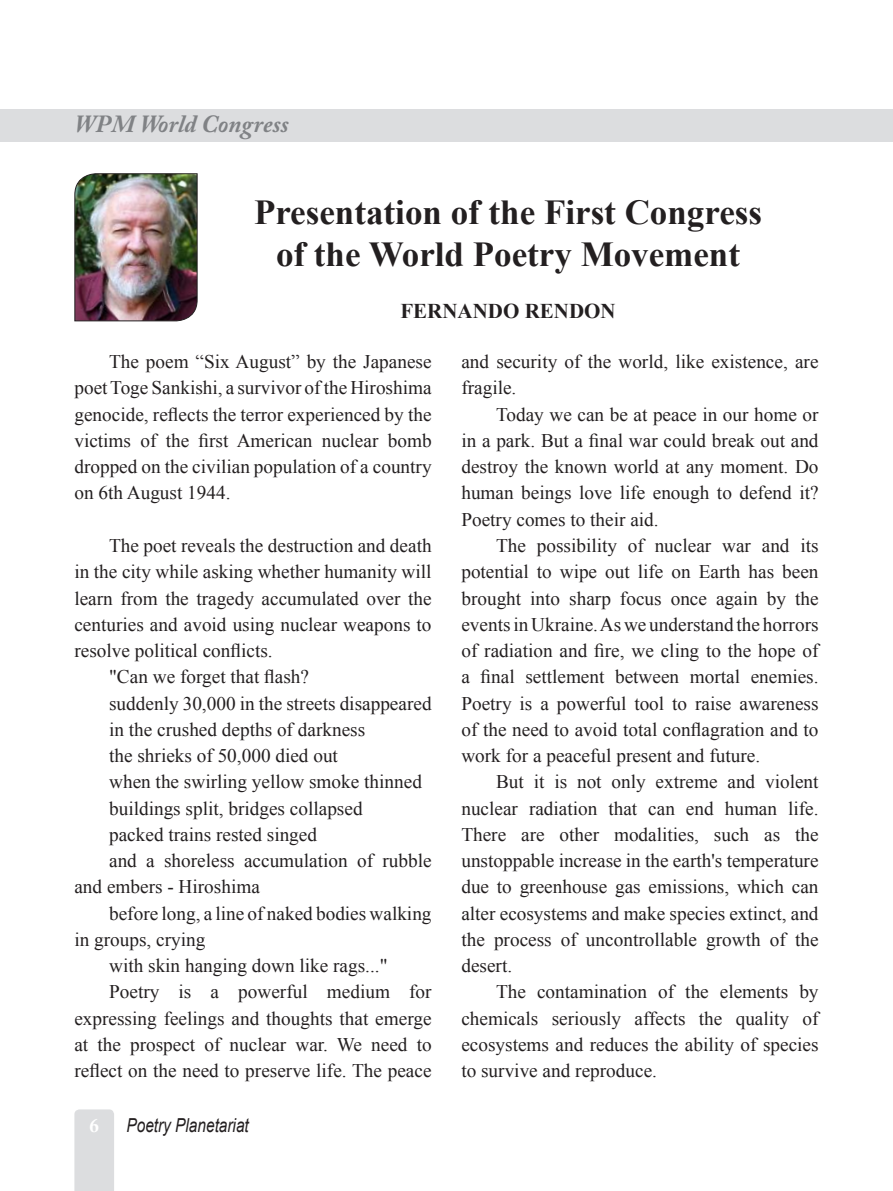
<style>
.page{position:relative;width:893px;height:1191px;background:#fff}
.page>*{position:absolute;margin:0;border:0;box-sizing:border-box;transform-origin:0 0}
.t1{font:700 35px/42px "Times New Roman";color:#231f20;text-align:center}
.t2{font:italic 700 24.5px "Adobe Caslon Pro";color:#808285}
.t3{font:700 21px "Times New Roman";color:#231f20}
.t4{font:19.25px/26.2px "Times New Roman";color:#231f20;text-align:justify}
.t5{font:italic 19.25px "Arial";color:#231f20;scale:.8 1}
.t6{font:700 19.25px "Adobe Caslon Pro";color:#fff}
</style>
<div class="page">
<div style="left:74px;top:1109px;width:40px;height:82px;background:#dcdddf"></div>
<div style="left:0;top:109px;width:893px;height:32px;background:#dcdddf"></div>
<img style="left:74px;top:173px;width:124px;height:149px">
<p class="t2" style="left:75px;top:109px;width:216px">WPM World Congress</p>
<h1 class="t1" style="left:254px;top:190px;width:510px">Presentation of the First Congress of the World Poetry Movement</h1>
<p class="t3" style="left:400px;top:297px;width:217px">FERNANDO RENDON</p>
<p class="t4" style="left:74px;top:348px;width:359px;text-indent:35px">The poem “Six August” by the Japanese poet Toge Sankishi, a survivor of the Hiroshima genocide, reflects the terror experienced by the victims of the first American nuclear bomb dropped on the civilian population of a country on 6th August 1944.</p>
<p class="t4" style="left:109px;top:532px;width:324px">The poet reveals the destruction and death</p>
<p class="t4" style="left:74px;top:558px;width:359px">in the city while asking whether humanity will</p>
<p class="t4" style="left:74px;top:584px;width:359px">learn from the tragedy accumulated over the</p>
<p class="t4" style="left:74px;top:611px;width:359px">centuries and avoid using nuclear weapons to</p>
<p class="t4" style="left:74px;top:637px;width:200px">resolve political conflicts.</p>
<p class="t4" style="left:109px;top:663px;width:201px">"Can we forget that flash?</p>
<p class="t4" style="left:109px;top:689px;width:324px">suddenly 30,000 in the streets disappeared</p>
<p class="t4" style="left:109px;top:716px;width:258px">in the crushed depths of darkness</p>
<p class="t4" style="left:109px;top:742px;width:230px">the shrieks of 50,000 died out</p>
<p class="t4" style="left:109px;top:768px;width:314px">when the swirling yellow smoke thinned</p>
<p class="t4" style="left:109px;top:794px;width:255px">buildings split, bridges collapsed</p>
<p class="t4" style="left:109px;top:821px;width:209px">packed trains rested singed</p>
<p class="t4" style="left:109px;top:847px;width:324px">and a shoreless accumulation of rubble</p>
<p class="t4" style="left:74px;top:873px;width:187px">and embers - Hiroshima</p>
<p class="t4" style="left:109px;top:899px;width:324px">before long, a line of naked bodies walking</p>
<p class="t4" style="left:74px;top:926px;width:132px">in groups, crying</p>
<p class="t4" style="left:109px;top:952px;width:280px">with skin hanging down like rags..."</p>
<p class="t4" style="left:109px;top:978px;width:324px">Poetry is a powerful medium for</p>
<p class="t4" style="left:74px;top:1004px;width:359px">expressing feelings and thoughts that emerge</p>
<p class="t4" style="left:74px;top:1031px;width:359px">at the prospect of nuclear war. We need to</p>
<p class="t4" style="left:74px;top:1057px;width:359px">reflect on the need to preserve life. The peace</p>
<p class="t6" style="left:89px;top:1114px;width:11px">6</p>
<p class="t5" style="left:126px;top:1113px;width:154px">Poetry Planetariat</p>
<p class="t4" style="left:461px;top:348px;width:359px">and security of the world, like existence, are fragile.</p>
<p class="t4" style="left:461px;top:401px;width:359px;text-indent:35px">Today we can be at peace in our home or in a park. But a final war could break out and destroy the known world at any moment. Do human beings love life enough to defend it?<br>Poetry comes to their aid.</p>
<p class="t4" style="left:461px;top:532px;width:359px;text-indent:35px">The possibility of nuclear war and its potential to wipe out life on Earth has been brought into sharp focus once again by the events in Ukraine. As we understand the horrors of radiation and fire, we cling to the hope of a final settlement between mortal enemies.<br>Poetry is a powerful tool to raise awareness of the need to avoid total conflagration and to work for a peaceful present and future.</p>
<p class="t4" style="left:461px;top:768px;width:359px;text-indent:35px">But it is not only extreme and violent nuclear radiation that can end human life.<br>There are other modalities, such as the unstoppable increase in the earth's temperature due to greenhouse gas emissions, which can alter ecosystems and make species extinct, and the process of uncontrollable growth of the desert.</p>
<p class="t4" style="left:461px;top:978px;width:359px;text-indent:35px">The contamination of the elements by chemicals seriously affects the quality of ecosystems and reduces the ability of species to survive and reproduce.</p>
</div>
